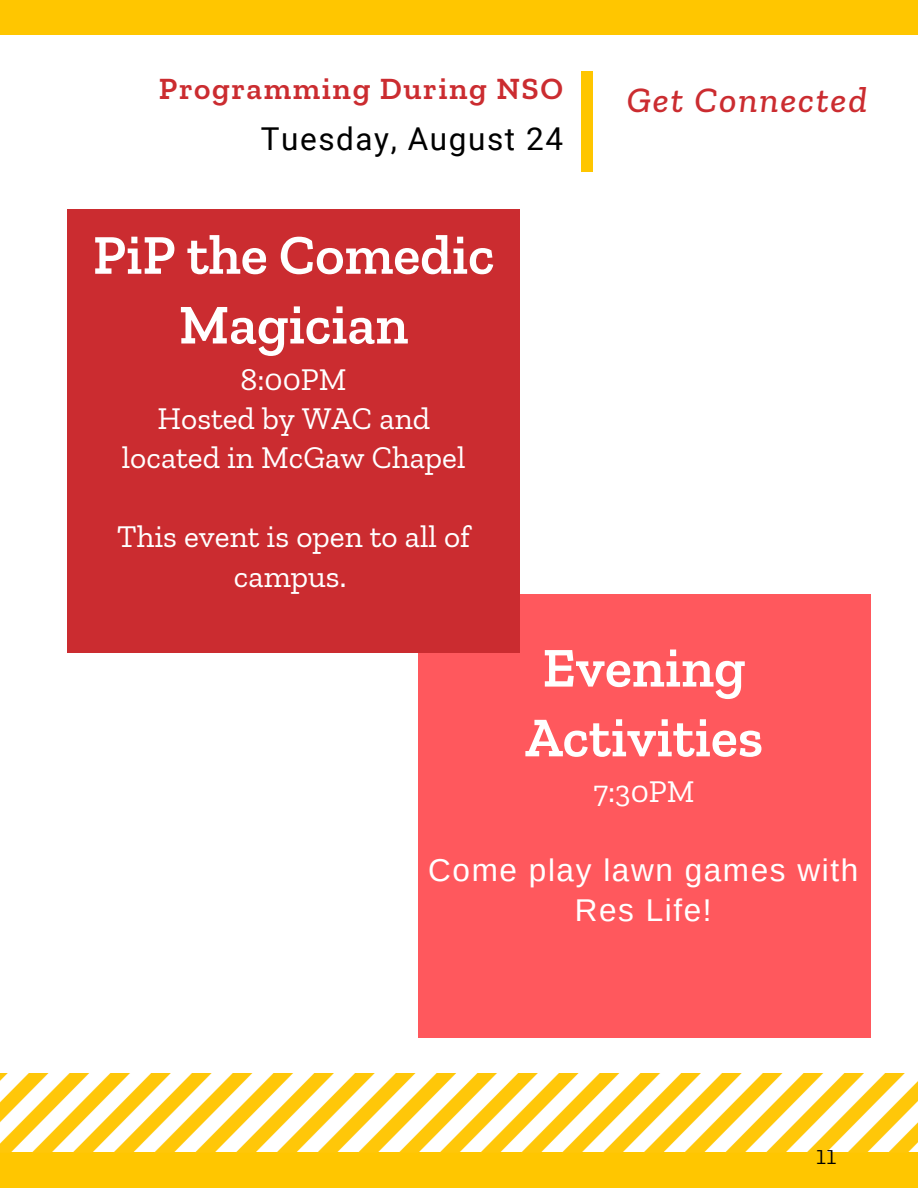
<style>
.page{position:relative;width:918px;height:1188px;background:#fff}
.page>*{position:absolute;margin:0;border:0;box-sizing:border-box;transform-origin:0 0}
.t1{font:600 56.25px/69.8px "Zilla Slab";color:#fff;text-align:center}
.t2{font:italic 500 36.3px "Zilla Slab";letter-spacing:.05em;color:#cb2c30}
.t3{font:31.5px/39.3px "Zilla Slab";color:#fff;text-align:center}
.t4{font:31.5px/39.3px "Arimo";letter-spacing:.05em;color:#fff;text-align:center}
.t5{font:600 31.5px "Zilla Slab";letter-spacing:.05em;color:#cb2c30}
.t6{font:31.5px "Roboto";letter-spacing:.05em;color:#000}
.t7{font:300 27px "Zilla Slab";color:#000}
</style>
<div class="page">
<div style="left:0;top:0;width:918px;height:35px;background:#ffc600"></div>
<div style="left:0;top:1153px;width:918px;height:35px;background:#ffc600"></div>
<div style="left:581px;top:71px;width:12px;height:101px;background:#ffc600"></div>
<div style="left:418px;top:594px;width:452px;height:443px;background:#ff585d"></div>
<div style="left:68px;top:209px;width:452px;height:443px;background:#cb2c30"></div>
<img style="left:0;top:1074px;width:918px;height:79px">
<p class="t5" style="left:159px;top:69px;width:406px">Programming During NSO</p>
<p class="t6" style="left:261px;top:120px;width:304px">Tuesday, August 24</p>
<p class="t1" style="left:93px;top:220px;width:403px">PiP the Comedic</p>
<p class="t1" style="left:179px;top:289px;width:231px">Magician</p>
<p class="t3" style="left:241px;top:359px;width:108px">8:00PM</p>
<p class="t3" style="left:157px;top:399px;width:274px">Hosted by WAC and</p>
<p class="t3" style="left:122px;top:438px;width:345px">located in McGaw Chapel</p>
<p class="t3" style="left:117px;top:517px;width:355px">This event is open to all of campus.</p>
<p class="t2" style="left:627px;top:77px;width:242px">Get Connected</p>
<p class="t1" style="left:525px;top:632px;width:240px">Evening<br>Activities</p>
<p class="t3" style="left:593px;top:772px;width:103px">7:30PM</p>
<p class="t4" style="left:428px;top:851px;width:431px">Come play lawn games with<br>Res Life!</p>
<p class="t7" style="left:816px;top:1139px;width:22px">11</p>
</div>
